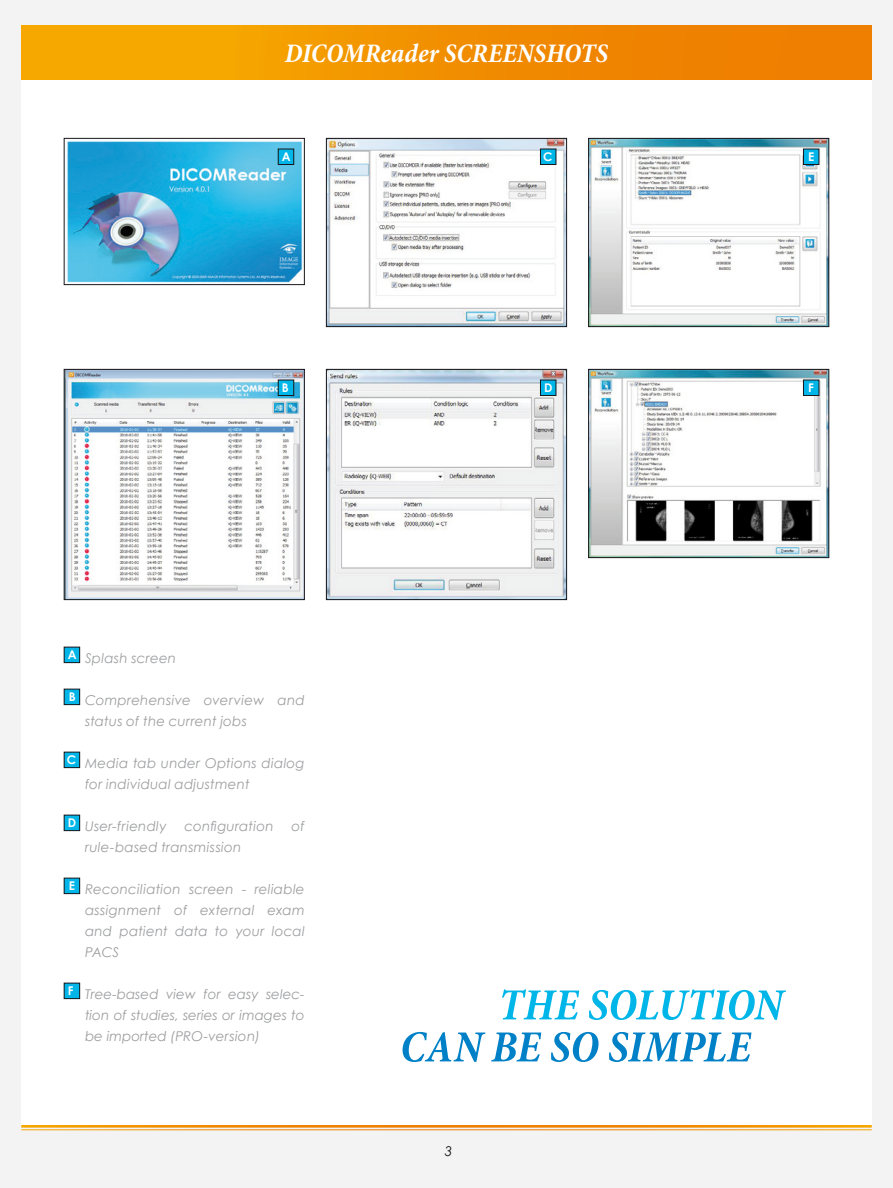
<style>
.page{position:relative;width:893px;height:1188px;background:#f3f3f3}
.page>*{position:absolute;margin:0;border:0;box-sizing:border-box;transform-origin:0 0}
.t1{font:italic 700 condensed 27px "Minion Pro";color:#fff}
.Standard_Annotation{font:italic 13.5px/21px "Century Gothic";letter-spacing:.015em;color:#9d9ea0}
.t2{font:italic 13.5px "Century Gothic";color:#1a171c}
.t3{font:700 12px "Century Gothic";color:#fff}
</style>
<div class="page">
<div style="left:21px;top:27px;width:851px;height:1098px;background:#fafafa"></div>
<div style="left:21px;top:26px;width:851px;height:54px;background:linear-gradient(to right,#f7ad00,#ed7700)"></div>
<hr style="left:21px;top:1125px;width:851px;height:3px;background:#fff">
<hr style="left:21px;top:1129px;width:851px;height:1px;background:#fff">
<img style="left:67px;top:141px;width:235px;height:142px">
<div style="left:64px;top:138px;width:241px;height:147px;border:1px solid #1a171c"></div>
<img style="left:328px;top:140px;width:237px;height:185px">
<div style="left:326px;top:138px;width:241px;height:189px;border:1px solid #1a171c"></div>
<img style="left:590px;top:140px;width:237px;height:185px">
<div style="left:588px;top:138px;width:241px;height:189px;border:1px solid #1a171c"></div>
<img style="left:590px;top:371px;width:237px;height:185px">
<div style="left:588px;top:369px;width:241px;height:189px;border:1px solid #1a171c"></div>
<img style="left:328px;top:371px;width:237px;height:227px">
<div style="left:326px;top:369px;width:241px;height:231px;border:1px solid #1a171c"></div>
<img style="left:66px;top:371px;width:237px;height:227px">
<div style="left:64px;top:369px;width:241px;height:231px;border:1px solid #1a171c"></div>
<div style="left:278px;top:149px;width:16px;height:16px;background:#00b6e8"></div>
<div style="left:278px;top:149px;width:16px;height:16px;border:1px solid #1a171c"></div>
<div style="left:278px;top:380px;width:16px;height:16px;background:#00b6e8"></div>
<div style="left:278px;top:380px;width:16px;height:16px;border:1px solid #1a171c"></div>
<div style="left:540px;top:149px;width:16px;height:16px;background:#00b6e8"></div>
<div style="left:540px;top:149px;width:16px;height:16px;border:1px solid #1a171c"></div>
<div style="left:803px;top:149px;width:16px;height:16px;background:#00b6e8"></div>
<div style="left:803px;top:149px;width:16px;height:16px;border:1px solid #1a171c"></div>
<div style="left:540px;top:380px;width:16px;height:16px;background:#00b6e8"></div>
<div style="left:540px;top:380px;width:16px;height:16px;border:1px solid #1a171c"></div>
<div style="left:803px;top:380px;width:16px;height:16px;background:#00b6e8"></div>
<div style="left:803px;top:380px;width:16px;height:16px;border:1px solid #1a171c"></div>
<div style="left:64px;top:647px;width:16px;height:16px;background:#00b6e8"></div>
<div style="left:64px;top:647px;width:16px;height:16px;border:1px solid #1a171c"></div>
<div style="left:64px;top:689px;width:16px;height:16px;background:#00b6e8"></div>
<div style="left:64px;top:689px;width:16px;height:16px;border:1px solid #1a171c"></div>
<div style="left:64px;top:752px;width:16px;height:16px;background:#00b6e8"></div>
<div style="left:64px;top:752px;width:16px;height:16px;border:1px solid #1a171c"></div>
<div style="left:64px;top:815px;width:16px;height:16px;background:#00b6e8"></div>
<div style="left:64px;top:815px;width:16px;height:16px;border:1px solid #1a171c"></div>
<div style="left:64px;top:878px;width:16px;height:16px;background:#00b6e8"></div>
<div style="left:64px;top:878px;width:16px;height:16px;border:1px solid #1a171c"></div>
<div style="left:64px;top:983px;width:16px;height:16px;background:#00b6e8"></div>
<div style="left:64px;top:983px;width:16px;height:16px;border:1px solid #1a171c"></div>
<svg style="left:403px;top:1032px;width:348px;height:30px"></svg>
<svg style="left:502px;top:989px;width:284px;height:31px"></svg>
<p class="t1" style="left:285px;top:35px;width:325px">DICOMReader SCREENSHOTS</p>
<p class="t3" style="left:282px;top:148px;width:10px">A</p>
<p class="t3" style="left:282px;top:379px;width:8px">B</p>
<p class="t3" style="left:68px;top:646px;width:10px">A</p>
<p class="Standard_Annotation" style="left:85px;top:647px;width:93px">Splash screen</p>
<p class="t3" style="left:69px;top:688px;width:8px">B</p>
<p class="Standard_Annotation" style="left:85px;top:689px;width:221px">Comprehensive overview and status of the current jobs</p>
<p class="t3" style="left:67px;top:750px;width:11px">C</p>
<p class="Standard_Annotation" style="left:85px;top:752px;width:221px">Media tab under Options dialog for individual adjustment</p>
<p class="t3" style="left:68px;top:813px;width:10px">D</p>
<p class="Standard_Annotation" style="left:85px;top:815px;width:83px">User-friendly</p>
<p class="Standard_Annotation" style="left:185px;top:815px;width:91px">configuration</p>
<p class="Standard_Annotation" style="left:292px;top:815px;width:15px">of</p>
<p class="Standard_Annotation" style="left:85px;top:836px;width:158px">rule-based transmission</p>
<p class="t3" style="left:69px;top:876px;width:8px">E</p>
<p class="Standard_Annotation" style="left:85px;top:878px;width:221px;text-align:justify">Reconciliation screen - reliable assignment of external exam and patient data to your local PACS</p>
<p class="t3" style="left:68px;top:981px;width:7px">F</p>
<p class="Standard_Annotation" style="left:85px;top:983px;width:221px;text-align:justify">Tree-based view for easy selec&shy;tion of studies, series or images to be imported (PRO-version)</p>
<p class="t3" style="left:543px;top:147px;width:11px">C</p>
<p class="t3" style="left:808px;top:147px;width:8px">E</p>
<p class="t3" style="left:544px;top:379px;width:10px">D</p>
<p class="t3" style="left:808px;top:379px;width:7px">F</p>
<p class="t2" style="left:445px;top:1142px;width:9px">3</p>
</div>
